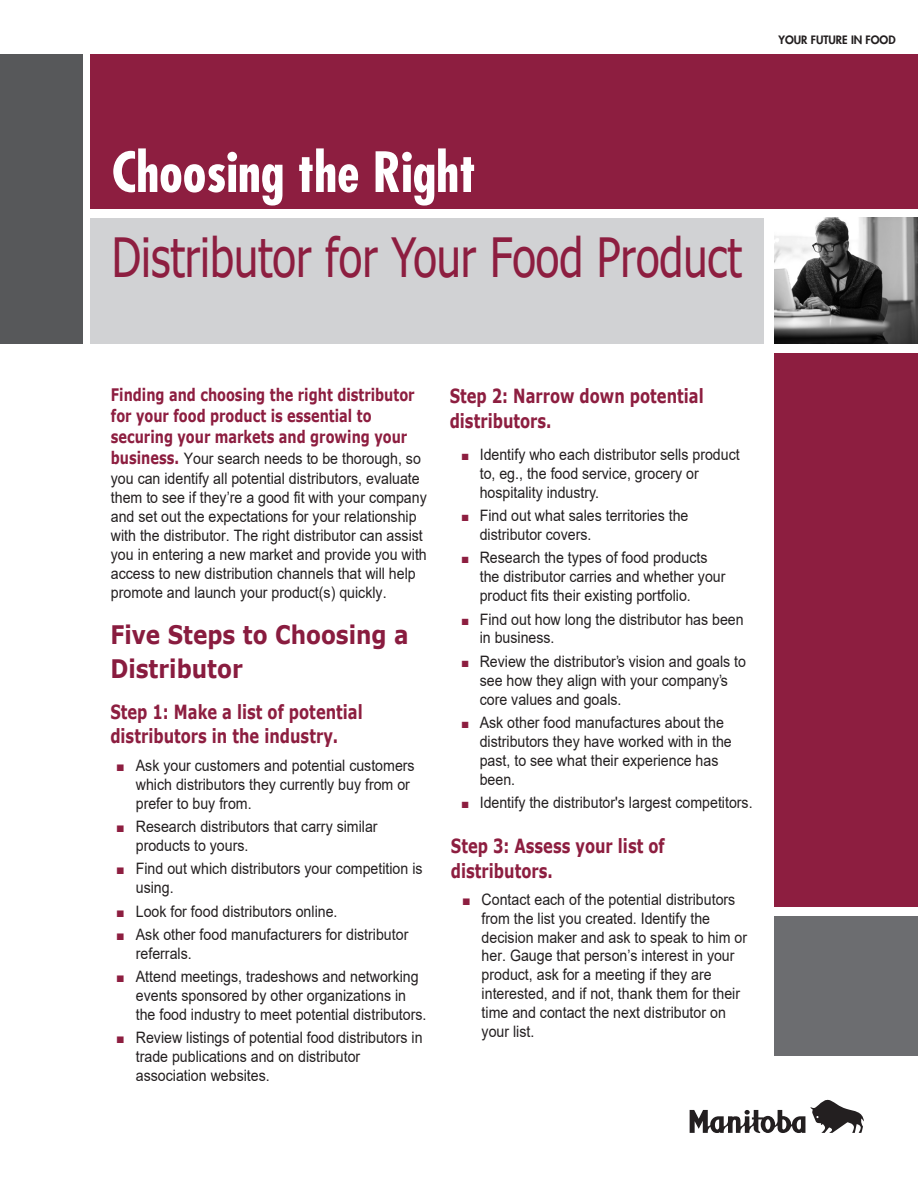
<style>
.page{position:relative;width:918px;height:1188px;background:#fff}
.page>*{position:absolute;margin:0;border:0;box-sizing:border-box;transform-origin:0 0}
.name_Purp{font:54px "Tahoma";color:#8d1e40;scale:.8 1}
.name_white{font:700 condensed 54px "Futura";color:#fff}
.t1{font:700 25.5px/34.5px "Verdana";color:#891c3f;scale:.85 1}
.sub{font:700 19.5px/24.3px "Verdana";color:#8d1e40;scale:.75 1}
.sub-2{font:700 19.5px/24.3px "Verdana";color:#8d1e40;scale:.75 1}
.t2{font:700 17.25px/20.9px "Verdana";color:#8d1e40;scale:.75 1}
.t3{font:15.75px/18.9px "Arial";color:#231f20;scale:.9 1}
.t4{font:15.75px/18.9px "Arial";color:#231f20;scale:.9 1}
.t5{font:800 11.25px "Futura";color:#231f20}
.s1{font-family:"Verdana";font-weight:700;font-size:17.25px;color:#8d1e40}
.s2{font-style:inherit}
.s3{color:#8d1e40}
</style>
<div class="page">
<div style="left:91px;top:54px;width:827px;height:155px;background:#8d1e40"></div>
<div style="left:0;top:55px;width:82px;height:289px;background:#57585a"></div>
<div style="left:91px;top:218px;width:673px;height:126px;background:#d1d2d4"></div>
<div style="left:774px;top:354px;width:144px;height:553px;background:#8d1e40"></div>
<div style="left:774px;top:916px;width:144px;height:140px;background:#6c6d70"></div>
<img style="left:774px;top:218px;width:144px;height:126px">
<svg style="left:690px;top:1100px;width:174px;height:33px"></svg>
<p class="t5" style="left:778px;top:32px;width:119px">YOUR FUTURE IN FOOD</p>
<p class="name_white" style="left:112px;top:137px;width:365px">Choosing the Right</p>
<p class="name_Purp" style="left:112px;top:222px;width:789px">Distributor for Your Food Product</p>
<p class="t2" style="left:111px;top:384px;width:407px">Finding and choosing the right distributor for your food product is essential to securing your markets and growing your</p>
<p class="t3" style="left:111px;top:449px;width:353px"><span class="s1">business.</span> Your search needs to be thorough, so you can identify all potential distributors, evaluate them to see if they’re a good fit with your company and set out the expectations for your relationship with the distributor. The right distributor can assist you in entering a new market and provide you with access to new distribution channels that will help promote and launch your product(s) quickly.</p>
<h2 class="t1" style="left:110px;top:617px;width:352px">Five Steps to Choosing a<br>Distributor</h2>
<p class="sub" style="left:110px;top:699px;width:338px">Step <span class="s2">1</span>: Make a list of potential distributors in the industry.</p>
<p class="t4" style="left:136px;top:756px;width:311px;text-indent:-19px"><span class="s3">■</span> Ask your customers and potential customers which distributors they currently buy from or prefer to buy from.</p>
<p class="t3" style="left:136px;top:817px;width:270px;text-indent:-19px"><span class="s3">■</span> Research distributors that carry similar products to yours.</p>
<p class="t3" style="left:136px;top:859px;width:320px;text-indent:-19px"><span class="s3">■</span> Find out which distributors your competition is using.</p>
<p class="t4" style="left:117px;top:901px;width:247px"><span class="s3">■</span> Look for food distributors online.</p>
<p class="t4" style="left:136px;top:925px;width:304px;text-indent:-19px"><span class="s3">■</span> Ask other food manufacturers for distributor referrals.</p>
<p class="t4" style="left:136px;top:967px;width:325px;text-indent:-19px"><span class="s3">■</span> Attend meetings, tradeshows and networking events sponsored by other organizations in the food industry to meet potential distributors.</p>
<p class="t4" style="left:136px;top:1028px;width:320px;text-indent:-19px"><span class="s3">■</span> Review listings of potential food distributors in trade publications and on distributor association websites.</p>
<p class="sub" style="left:450px;top:384px;width:340px">Step 2: Narrow down potential distributors.</p>
<p class="t3" style="left:480px;top:445px;width:290px;text-indent:-18px"><span class="s3">■</span> Identify who each distributor sells product to, <span class="s2">e</span>g., the food service, grocery or hospitality industry.</p>
<p class="t3" style="left:480px;top:506px;width:233px;text-indent:-18px"><span class="s3">■</span> Find out what sales territories the distributor covers.</p>
<p class="t3" style="left:480px;top:548px;width:275px;text-indent:-18px"><span class="s3">■</span> Research the types of food products the distributor carries and whether your product fits their existing portfolio.</p>
<p class="t3" style="left:480px;top:609px;width:295px;text-indent:-18px"><span class="s3">■</span> Find out how long the distributor has been in business.</p>
<p class="t3" style="left:480px;top:652px;width:297px;text-indent:-18px"><span class="s3">■</span> Review the distributor’s vision and goals to see how they align with your company’s core values and goals.</p>
<p class="t4" style="left:480px;top:713px;width:282px;text-indent:-18px"><span class="s3">■</span> Ask other food manufactures about the distributors they have worked with in the past, to see what their experience has been.</p>
<p class="t4" style="left:462px;top:793px;width:325px"><span class="s3">■</span> Identify the distributor's largest competitors.</p>
<p class="sub-2" style="left:451px;top:834px;width:287px">Step 3: Assess your list of distributors.</p>
<p class="t4" style="left:482px;top:890px;width:297px;text-indent:-19px"><span class="s3">■</span> Contact each of the potential distributors from the list you created. Identify the decision maker and ask to speak to him or her. Gauge that person’s interest in your product, ask for a meeting if they are interested, and if not, thank them for their time and contact the next distributor on your list.</p>
</div>
